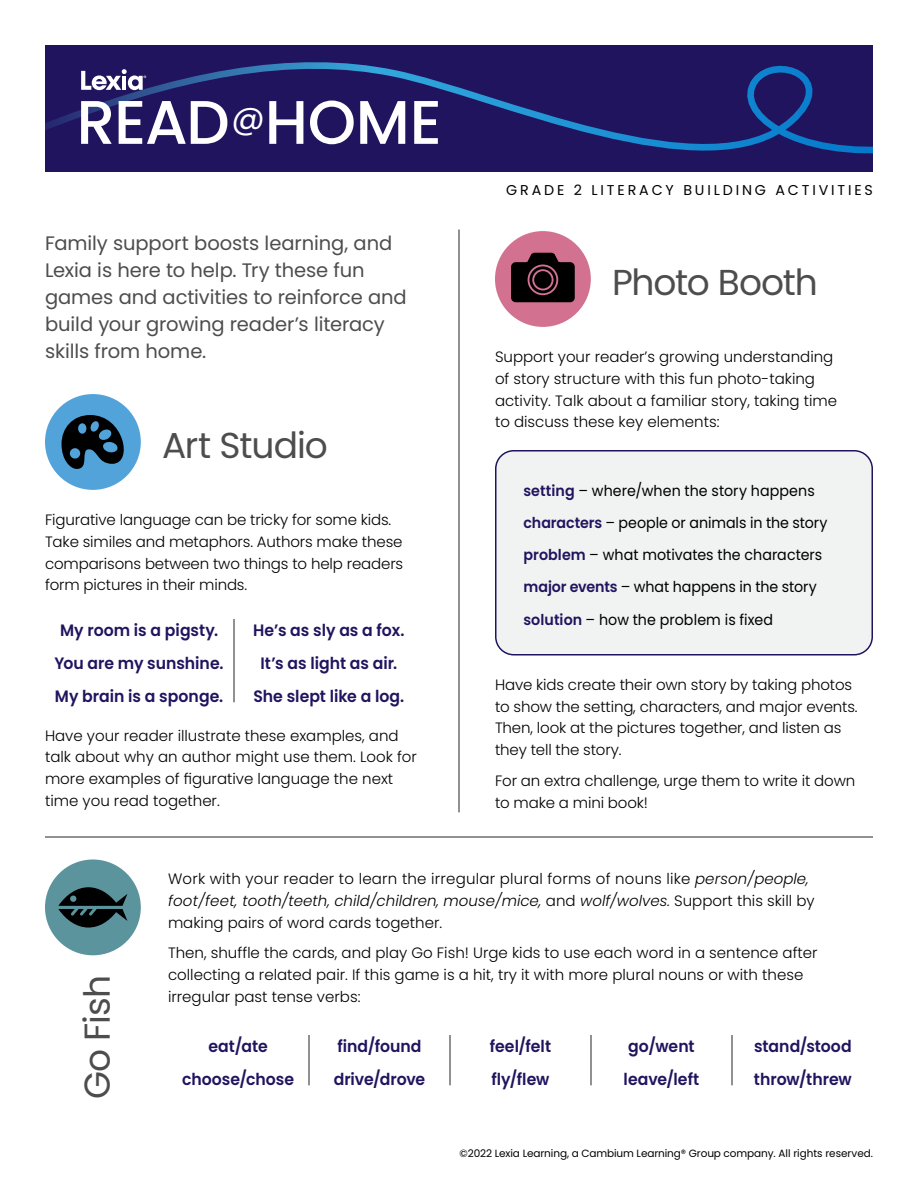
<style>
.page{position:relative;width:918px;height:1188px;background:#fff}
.page>*{position:absolute;margin:0;border:0;box-sizing:border-box;transform-origin:0 0}
.t1{font:500 61.5px "Poppins";letter-spacing:-.015em;color:#fff}
.Article_Head{font:36px "Poppins";letter-spacing:-.03em;color:#4e4d4e}
.Intro{font:19.5px/27px "Poppins";letter-spacing:-.005em;color:#4e4d4e}
.Call_Out_Body{font:600 16.5px "Poppins";color:#21145f;scale:.95 1}
.Body_Text{font:300 15px/21.8px "Poppins";color:#000}
.Call_Out_Body-2{font:15px "Poppins";color:#000;scale:.95 1}
.t2{font:14.25px "Poppins";letter-spacing:.2em;color:#000}
.t3{font:10.5px "Poppins";letter-spacing:-.01em;color:#000}
.s1{font-weight:600;color:#21145f}
.s2{font-style:italic}
</style>
<div class="page">
<div style="left:45px;top:45px;width:828px;height:127px;background:#21145f"></div>
<svg style="left:45px;top:62px;width:828px;height:92px"></svg>
<svg style="left:81px;top:69px;width:65px;height:21px"></svg>
<hr style="left:458px;top:229px;width:2px;height:583px;background:#6d6e71">
<div style="left:45px;top:394px;width:96px;height:96px;background:#52a3da;border-radius:50%"></div>
<svg style="left:62px;top:415px;width:62px;height:54px"></svg>
<hr style="left:233px;top:619px;width:2px;height:83px;background:#6d6e71">
<div style="left:495px;top:231px;width:96px;height:96px;background:#d37190;border-radius:50%"></div>
<svg style="left:511px;top:253px;width:64px;height:49px"></svg>
<div style="left:534px;top:271px;width:18px;height:18px;background:#000;border-radius:50%"></div>
<div style="left:496px;top:451px;width:376px;height:204px;background:#f1f2f2;border-radius:18px"></div>
<div style="left:495px;top:450px;width:378px;height:206px;border:2px solid #21145f;border-radius:18px"></div>
<hr style="left:45px;top:836px;width:99px;height:2px;background:#6d6e71">
<hr style="left:144px;top:836px;width:729px;height:2px;background:#6d6e71">
<div style="left:45px;top:859px;width:96px;height:96px;background:#5b949d;border-radius:50%"></div>
<svg style="left:58px;top:887px;width:69px;height:41px"></svg>
<hr style="left:308px;top:1035px;width:2px;height:50px;background:#6d6e71">
<hr style="left:449px;top:1035px;width:2px;height:50px;background:#6d6e71">
<hr style="left:590px;top:1035px;width:2px;height:50px;background:#6d6e71">
<hr style="left:731px;top:1035px;width:2px;height:50px;background:#6d6e71">
<h1 class="t1" style="left:76px;top:87px;width:367px">READ<sup>@</sup>HOME</h1>
<p class="Intro" style="left:45px;top:230px;width:363px">Family support boosts learning, and<br>Lexia is here to help. Try these fun games and activities to reinforce and build your growing reader’s literacy skills from home.</p>
<p class="Article_Head" style="left:162px;top:424px;width:167px">Art Studio</p>
<p class="Body_Text" style="left:45px;top:509px;width:360px">Figurative language can be tricky for some kids.<br>Take similes and metaphors. Authors make these comparisons between two things to help readers form pictures in their minds.</p>
<p class="Call_Out_Body" style="left:60px;top:621px;width:168px">My room is a pigsty.</p>
<p class="Call_Out_Body" style="left:55px;top:654px;width:180px">You are my sunshine.</p>
<p class="Call_Out_Body" style="left:55px;top:687px;width:179px">My brain is a sponge.</p>
<p class="Call_Out_Body" style="left:253px;top:621px;width:161px">He’s as sly as a fox.</p>
<p class="Call_Out_Body" style="left:260px;top:654px;width:146px">It’s as light as air.</p>
<p class="Call_Out_Body" style="left:253px;top:687px;width:160px">She slept like a log.</p>
<p class="Body_Text" style="left:45px;top:724px;width:373px">Have your reader illustrate these examples, and talk about why an author might use them. Look for more examples of figurative language the next time you read together.</p>
<p class="t2" style="left:506px;top:182px;width:368px">GRADE 2 LITERACY BUILDING ACTIVITIES</p>
<p class="Article_Head" style="left:612px;top:261px;width:207px">Photo Booth</p>
<p class="Body_Text" style="left:495px;top:346px;width:344px">Support your reader’s growing understanding of story structure with this fun photo-taking activity. Talk about a familiar story, taking time to discuss these key elements:</p>
<p class="Call_Out_Body-2" style="left:524px;top:482px;width:308px"><span class="s1">setting</span> – where/when the story happens</p>
<p class="Call_Out_Body-2" style="left:524px;top:514px;width:321px"><span class="s1">characters</span> – people or animals in the story</p>
<p class="Call_Out_Body-2" style="left:524px;top:546px;width:316px"><span class="s1">problem</span> – what motivates the characters</p>
<p class="Call_Out_Body-2" style="left:524px;top:579px;width:310px"><span class="s1">major events</span> – what happens in the story</p>
<p class="Call_Out_Body-2" style="left:524px;top:611px;width:264px"><span class="s1">solution</span> – how the problem is fixed</p>
<p class="Body_Text" style="left:495px;top:674px;width:364px">Have kids create their own story by taking photos to show the setting, characters, and major events.<br>Then, look at the pictures together, and listen as they tell the story.</p>
<p class="Body_Text" style="left:495px;top:770px;width:362px">For an extra challenge, urge them to write it down to make a mini book!</p>
<p class="Article_Head" style="left:76px;top:1099px;width:126px;rotate:-90deg">Go Fish</p>
<p class="Body_Text" style="left:168px;top:868px;width:648px">Work with your reader to learn the irregular plural forms of nouns like <span class="s2">person/people, foot/feet, tooth/teeth, child/children, mouse/mice,</span> and <span class="s2">wolf/wolves.</span> Support this skill by making pairs of word cards together.</p>
<p class="Body_Text" style="left:168px;top:942px;width:651px">Then, shuffle the cards, and play Go Fish! Urge kids to use each word in a sentence after collecting a related pair. If this game is a hit, try it with more plural nouns or with these irregular past tense verbs:</p>
<p class="Call_Out_Body" style="left:208px;top:1037px;width:64px">eat/ate</p>
<p class="Call_Out_Body" style="left:182px;top:1070px;width:120px">choose/chose</p>
<p class="Call_Out_Body" style="left:338px;top:1037px;width:90px">find/found</p>
<p class="Call_Out_Body" style="left:334px;top:1070px;width:98px">drive/drove</p>
<p class="Call_Out_Body" style="left:490px;top:1037px;width:66px">feel/felt</p>
<p class="Call_Out_Body" style="left:492px;top:1070px;width:62px">fly/flew</p>
<p class="Call_Out_Body" style="left:628px;top:1037px;width:71px">go/went</p>
<p class="Call_Out_Body" style="left:624px;top:1070px;width:81px">leave/left</p>
<p class="Call_Out_Body" style="left:754px;top:1037px;width:104px">stand/stood</p>
<p class="Call_Out_Body" style="left:754px;top:1070px;width:105px">throw/threw</p>
<p class="t3" style="left:460px;top:1147px;width:415px">©2022 Lexia Learning, a Cambium Learning® Group company. All rights reserved.</p>
</div>
